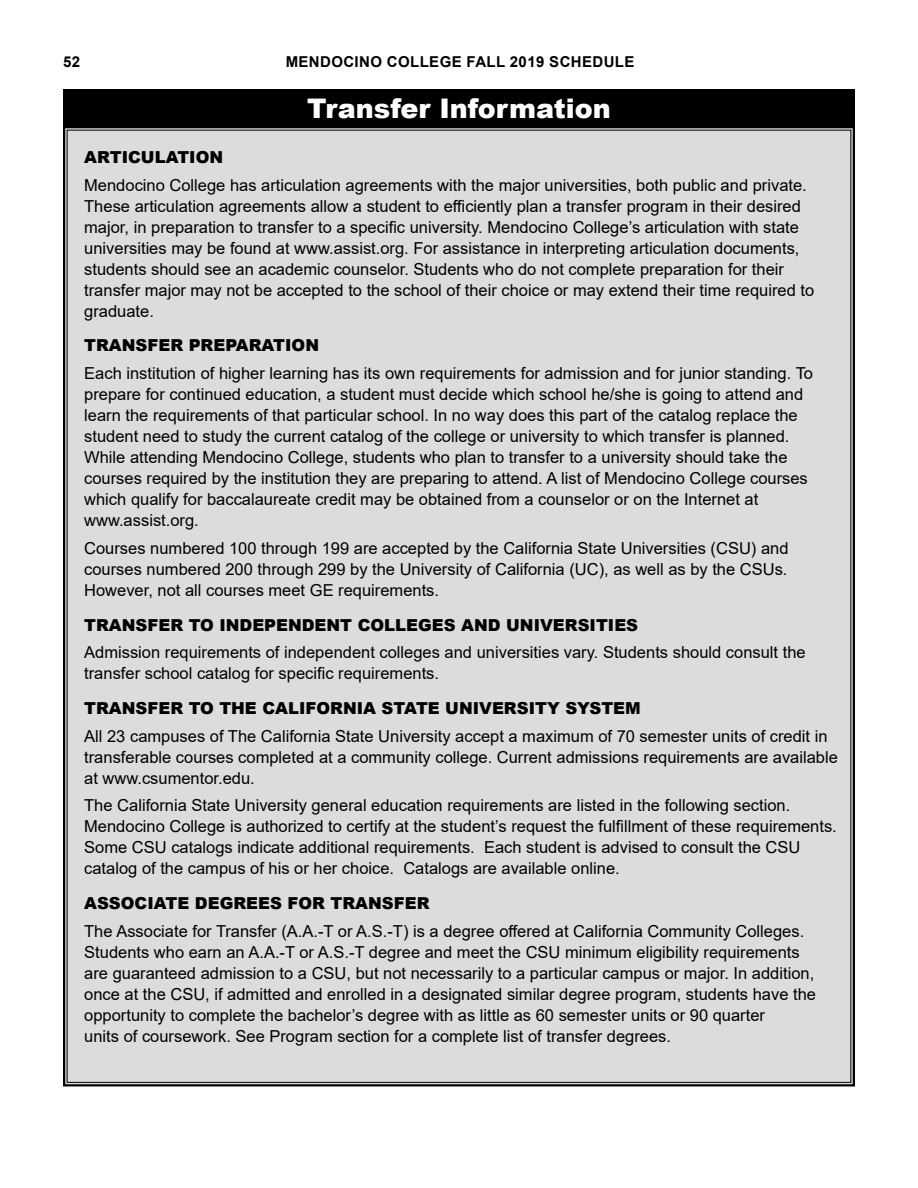
<style>
.page{position:relative;width:918px;height:1188px;background:#fff}
.page>*{position:absolute;margin:0;border:0;box-sizing:border-box;transform-origin:0 0}
.t1{font:900 27px "Arial";color:#fff}
.t2{font:16.5px/21px "Arial";color:#000}
.t3{font:900 16.5px "Arial";color:#000}
.t4{font:700 15px "Arial";letter-spacing:.025em;color:#000}
</style>
<div class="page">
<div style="left:63px;top:126px;width:792px;height:961px;background:#dcdcdc"></div>
<div style="left:63px;top:90px;width:792px;height:36px;background:#000"></div>
<p class="t4" style="left:63px;top:51px;width:19px">52</p>
<p class="t4" style="left:286px;top:51px;width:350px">MENDOCINO COLLEGE FALL 2019 SCHEDULE</p>
<h1 class="t1" style="left:307px;top:88px;width:305px">Transfer Information</h1>
<p class="t3" style="left:84px;top:145px;width:140px">ARTICULATION</p>
<p class="t2" style="left:84px;top:175px;width:731px">Mendocino College has articulation agreements with the major universities, both public and private.<br>These articulation agreements allow a student to efficiently plan a transfer program in their desired major, in preparation to transfer to a specific university. Mendocino College’s articulation with state universities may be found at www.assist.org. For assistance in interpreting articulation documents, students should see an academic counselor. Students who do not complete preparation for their transfer major may not be accepted to the school of their choice or may extend their time required to graduate.</p>
<p class="t3" style="left:84px;top:334px;width:236px">TRANSFER PREPARATION</p>
<p class="t2" style="left:84px;top:363px;width:730px">Each institution of higher learning has its own requirements for admission and for junior standing. To prepare for continued education, a student must decide which school he/she is going to attend and learn the requirements of that particular school. In no way does this part of the catalog replace the student need to study the current catalog of the college or university to which transfer is planned.<br>While attending Mendocino College, students who plan to transfer to a university should take the courses required by the institution they are preparing to attend. A list of Mendocino College courses which qualify for baccalaureate credit may be obtained from a counselor or on the Internet at www.assist.org.</p>
<p class="t2" style="left:84px;top:538px;width:706px;text-align:justify">Courses numbered 100 through 199 are accepted by the California State Universities (CSU) and courses numbered 200 through 299 by the University of California (UC), as well as by the CSUs.<br>However, not all courses meet GE requirements.</p>
<p class="t3" style="left:84px;top:613px;width:555px">TRANSFER TO INDEPENDENT COLLEGES AND UNIVERSITIES</p>
<p class="t2" style="left:84px;top:642px;width:723px">Admission requirements of independent colleges and universities vary. Students should consult the transfer school catalog for specific requirements.</p>
<p class="t3" style="left:84px;top:696px;width:558px">TRANSFER TO THE CALIFORNIA STATE UNIVERSITY SYSTEM</p>
<p class="t2" style="left:84px;top:725px;width:755px">All 23 campuses of The California State University accept a maximum of 70 semester units of credit in transferable courses completed at a community college. Current admissions requirements are available at www.csumentor.edu.</p>
<p class="t2" style="left:84px;top:795px;width:754px">The California State University general education requirements are listed in the following section.<br>Mendocino College is authorized to certify at the student’s request the fulfillment of these requirements.<br>Some CSU catalogs indicate additional requirements. Each student is advised to consult the CSU catalog of the campus of his or her choice. Catalogs are available online.</p>
<p class="t3" style="left:84px;top:891px;width:347px">ASSOCIATE DEGREES FOR TRANSFER</p>
<p class="t2" style="left:84px;top:920px;width:733px">The Associate for Transfer (A.A.-T or A.S.-T) is a degree offered at California Community Colleges.<br>Students who earn an A.A.-T or A.S.-T degree and meet the CSU minimum eligibility requirements are guaranteed admission to a CSU, but not necessarily to a particular campus or major. In addition, once at the CSU, if admitted and enrolled in a designated similar degree program, students have the opportunity to complete the bachelor’s degree with as little as 60 semester units or 90 quarter<br>units of coursework. See Program section for a complete list of transfer degrees.</p>
</div>
